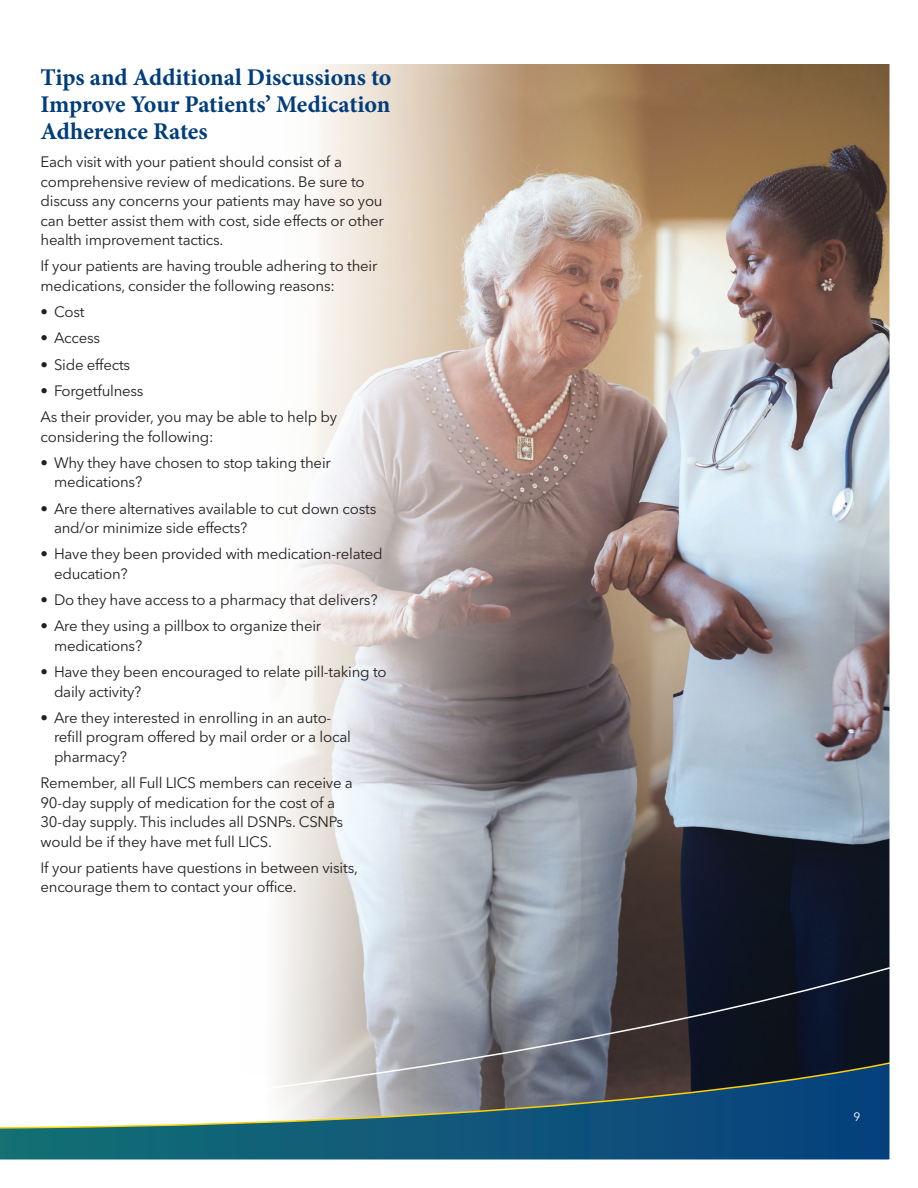
<style>
.page{position:relative;width:918px;height:1188px;background:#fff}
.page>*{position:absolute;margin:0;border:0;box-sizing:border-box;transform-origin:0 0}
.Headline{font:700 24px/27px "Minion Pro";letter-spacing:-.005em;color:#013d7d;text-align:justify}
.Body_Copy{font:15px/19.5px "Avenir Next LT Pro";letter-spacing:-.015em;color:#231f20}
.t1{font:12px "Avenir Next LT Pro";color:#fff}
</style>
<div class="page">
<img style="left:0;top:64px;width:890px;height:1096px">
<p class="Headline" style="left:40px;top:63px;width:352px">Tips and Additional Discussions to Improve Your Patients’ Medication Adherence Rates</p>
<p class="Body_Copy" style="left:40px;top:152px;width:345px">Each visit with your patient should consist of a comprehensive review of medications. Be sure to discuss any concerns your patients may have so you can better assist them with cost, side effects or other health improvement tactics.</p>
<p class="Body_Copy" style="left:40px;top:256px;width:338px">If your patients are having trouble adhering to their medications, consider the following reasons:</p>
<p class="Body_Copy" style="left:40px;top:302px;width:46px">• Cost</p>
<p class="Body_Copy" style="left:40px;top:328px;width:61px">• Access</p>
<p class="Body_Copy" style="left:40px;top:355px;width:91px">• Side effects</p>
<p class="Body_Copy" style="left:40px;top:381px;width:105px">• Forgetfulness</p>
<p class="Body_Copy" style="left:40px;top:407px;width:298px">As their provider, you may be able to help by considering the following:</p>
<p class="Body_Copy" style="left:54px;top:453px;width:278px;text-indent:-14px">• Why they have chosen to stop taking their medications?</p>
<p class="Body_Copy" style="left:54px;top:499px;width:324px;text-indent:-14px">• Are there alternatives available to cut down costs and/or minimize side effects?</p>
<p class="Body_Copy" style="left:54px;top:544px;width:330px;text-indent:-14px">• Have they been provided with medication-related education?</p>
<p class="Body_Copy" style="left:40px;top:590px;width:339px">• Do they have access to a pharmacy that delivers?</p>
<p class="Body_Copy" style="left:54px;top:616px;width:269px;text-indent:-14px">• Are they using a pillbox to organize their medications?</p>
<p class="Body_Copy" style="left:54px;top:662px;width:334px;text-indent:-14px">• Have they been encouraged to relate pill-taking to daily activity?</p>
<p class="Body_Copy" style="left:54px;top:708px;width:298px;text-indent:-14px">• Are they interested in enrolling in an auto&shy;refill program offered by mail order or a local pharmacy?</p>
<p class="Body_Copy" style="left:40px;top:773px;width:314px">Remember, all Full LICS members can receive a 90-day supply of medication for the cost of a 30-day supply. This includes all DSNPs. CSNPs would be if they have met full LICS.</p>
<p class="Body_Copy" style="left:40px;top:858px;width:319px">If your patients have questions in between visits, encourage them to contact your office.</p>
<p class="t1" style="left:854px;top:1109px;width:8px">9</p>
</div>
